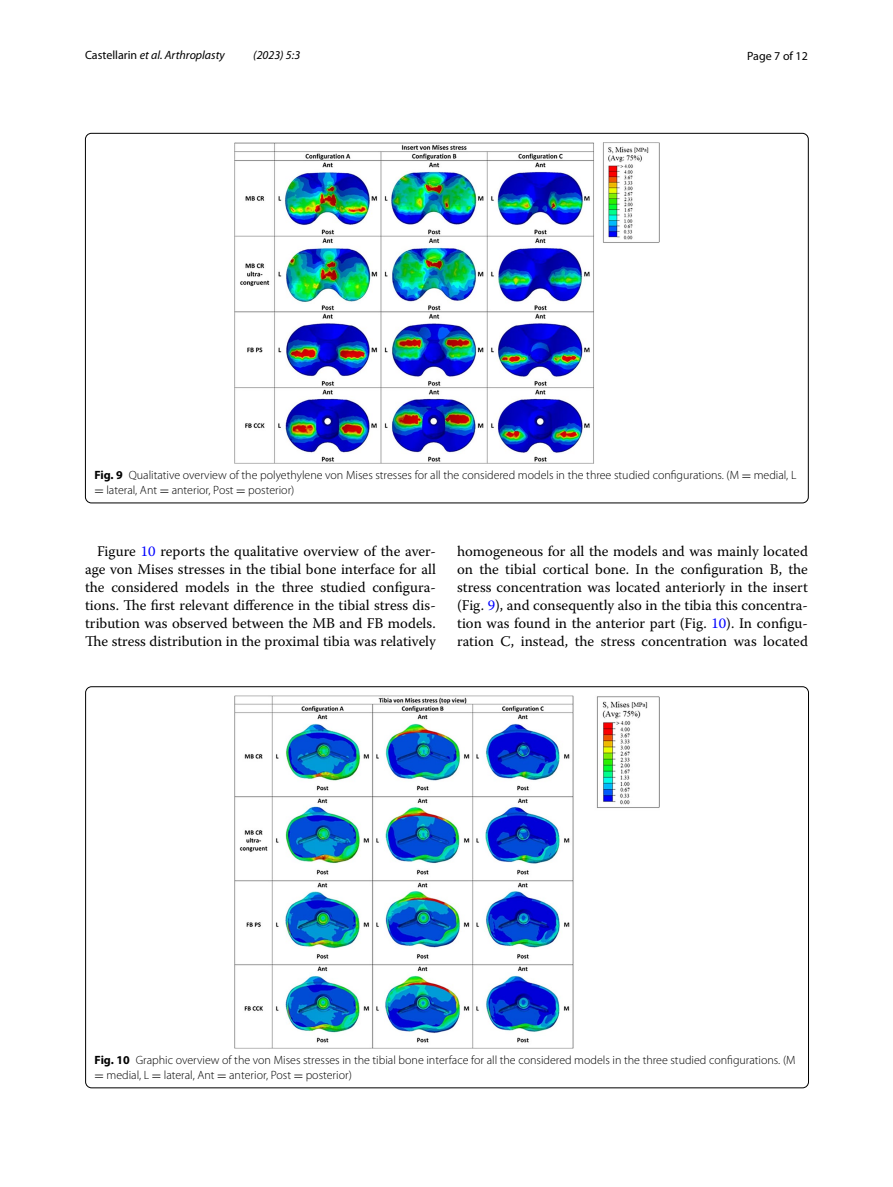
<style>
.page{position:relative;width:893px;height:1187px;background:#fff}
.page>*{position:absolute;margin:0;border:0;box-sizing:border-box;transform-origin:0 0}
.t1{font:14.7px/18px "Warnock Pro";color:#000;text-align:justify}
.t2{font:300 12px/15px "Myriad Pro";color:#000}
.t3{font:italic 12px "Myriad Pro";color:#000}
.t4{font:12px "Myriad Pro";color:#000}
.s1{font-style:normal}
.s2{font-weight:700}
.s3{font-family:"MTSY";font-weight:400}
.s4{color:#00f}
</style>
<div class="page">
<img style="left:234px;top:142px;width:425px;height:321px">
<img style="left:234px;top:695px;width:426px;height:353px">
<p class="t3" style="left:85px;top:48px;width:141px"><span class="s1">Castellarin</span> et al. Arthroplasty</p>
<p class="t3" style="left:253px;top:48px;width:48px">(2023) 5:3</p>
<p class="t4" style="left:747px;top:48px;width:62px">Page 7 of 12</p>
<p class="t2" style="left:94px;top:467px;width:703px"><span class="s2">Fig. 9</span> Qualitative overview of the polyethylene von Mises stresses for all the considered models in the three studied configurations. (M <span class="s3">=</span> medial, L <span class="s3">=</span> lateral, Ant <span class="s3">=</span> anterior, Post <span class="s3">=</span> posterior)</p>
<p class="t1" style="left:85px;top:541px;width:352px;text-indent:12px">Figure <span class="s4">10</span> reports the qualitative overview of the aver&shy;age von Mises stresses in the tibial bone interface for all the considered models in the three studied configura&shy;tions. The first relevant difference in the tibial stress dis&shy;tribution was observed between the MB and FB models.<br>The stress distribution in the proximal tibia was relatively</p>
<p class="t1" style="left:457px;top:541px;width:352px">homogeneous for all the models and was mainly located on the tibial cortical bone. In the configuration B, the stress concentration was located anteriorly in the insert (Fig. <span class="s4">9</span>), and consequently also in the tibia this concentra&shy;tion was found in the anterior part (Fig. <span class="s4">10</span>). In configu&shy;ration C, instead, the stress concentration was located</p>
<p class="t2" style="left:95px;top:1052px;width:702px"><span class="s2">Fig. 10</span> Graphic overview of the von Mises stresses in the tibial bone interface for all the considered models in the three studied configurations. (M <span class="s3">=</span> medial, L <span class="s3">=</span> lateral, Ant <span class="s3">=</span> anterior, Post <span class="s3">=</span> posterior)</p>
</div>
